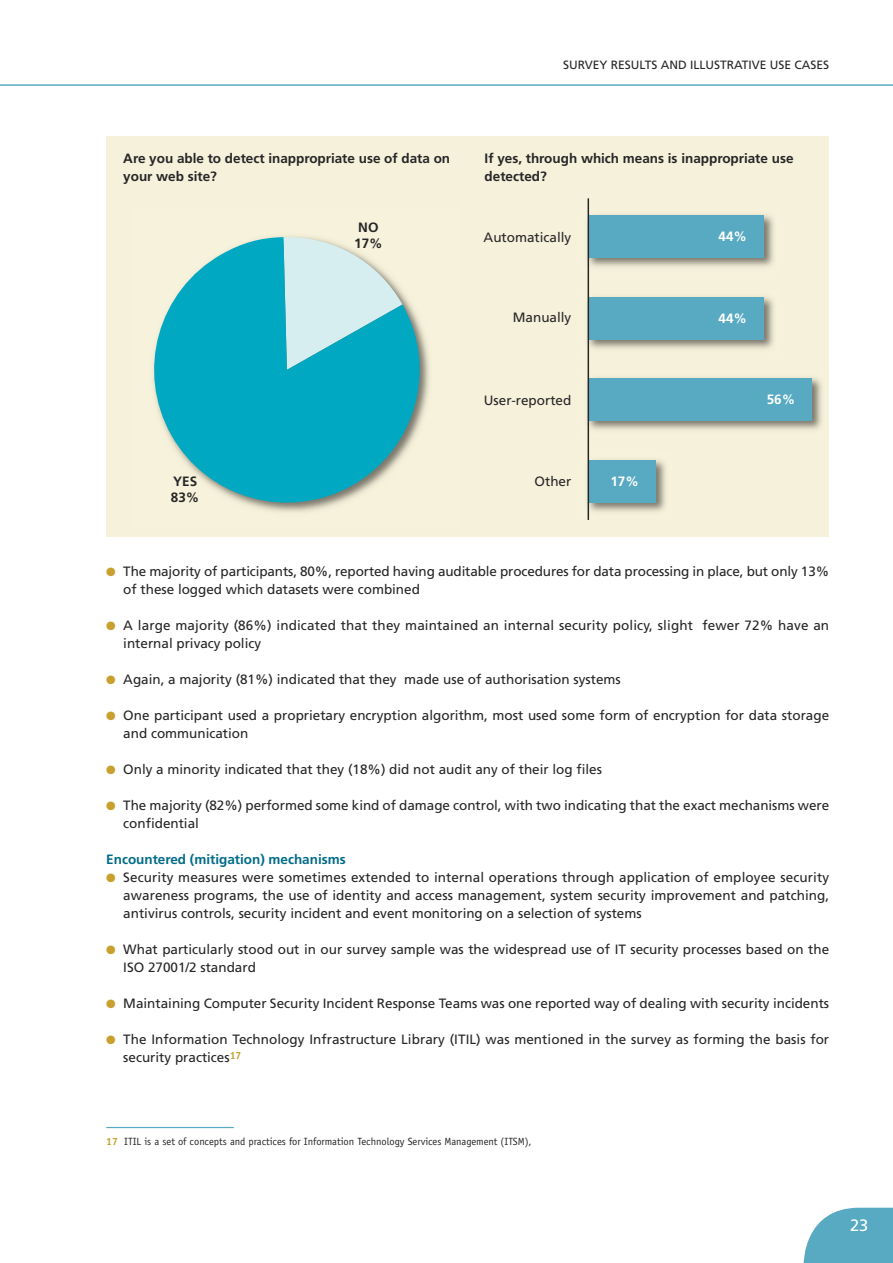
<style>
.page{position:relative;width:893px;height:1263px;background:#fff}
.page>*{position:absolute;margin:0;border:0;box-sizing:border-box;transform-origin:0 0}
.t1{font:16.5px "Frutiger";color:#fff}
.t2{font:13.5px/18px "Frutiger";color:#272627}
.t3{font:700 13.5px/18px "Frutiger";color:#272627}
.t4{font:700 13.5px "Frutiger";color:#006c89}
.t5{font:700 13.5px "Frutiger";color:#fff}
.t6{font:12px "Frutiger";color:#272627}
.t7{font:10.5px "Officina Sans";color:#272627}
.s1{color:#c8a02e}
.s2{font-weight:700;color:#c8a02e}
</style>
<div class="page">
<svg style="left:804px;top:1208px;width:89px;height:55px;background:#6bb4c8"></svg>
<div style="left:106px;top:136px;width:723px;height:401px;background:#f6f1db"></div>
<img style="left:243px;top:236px;width:186px;height:276px">
<svg style="left:154px;top:237px;width:266px;height:266px;fill:#00a8c2"></svg>
<img style="left:587px;top:210px;width:187px;height:63px">
<div style="left:588px;top:215px;width:176px;height:43px;background:#57aac1"></div>
<img style="left:587px;top:291px;width:187px;height:63px">
<div style="left:588px;top:297px;width:176px;height:42px;background:#57aac1"></div>
<img style="left:587px;top:373px;width:235px;height:63px">
<div style="left:588px;top:379px;width:224px;height:42px;background:#57aac1"></div>
<img style="left:587px;top:455px;width:79px;height:63px">
<div style="left:588px;top:460px;width:68px;height:43px;background:#57aac1"></div>
<hr style="left:106px;top:1127px;width:128px;height:1px;background:#57aac1">
<hr style="left:0;top:84px;width:893px;height:2px;background:#57aac1">
<hr style="left:588px;top:198px;width:1px;height:322px;background:#272627">
<p class="t6" style="left:563px;top:60px;width:268px">SURVEY RESULTS AND ILLUSTRATIVE USE CASES</p>
<p class="t3" style="left:123px;top:151px;width:328px">Are you able to detect inappropriate use of data on your web site?</p>
<p class="t3" style="left:485px;top:151px;width:310px">If yes, through which means is inappropriate use detected?</p>
<p class="t3" style="left:354px;top:220px;width:30px;line-height:16.2px;text-align:center">NO<br>17%</p>
<p class="t2" style="left:484px;top:229px;width:89px">Automatically</p>
<p class="t5" style="left:719px;top:231px;width:30px">44%</p>
<p class="t3" style="left:171px;top:474px;width:30px;line-height:16.2px">YES<br>83%</p>
<p class="t2" style="left:513px;top:310px;width:60px">Manually</p>
<p class="t5" style="left:719px;top:313px;width:30px">44%</p>
<p class="t2" style="left:484px;top:393px;width:89px">User-reported</p>
<p class="t5" style="left:767px;top:394px;width:30px">56%</p>
<p class="t2" style="left:535px;top:474px;width:38px">Other</p>
<p class="t5" style="left:610px;top:476px;width:30px">17%</p>
<p class="t2" style="left:123px;top:563px;width:707px;text-indent:-17px"><span class="s1">●</span> The majority of participants, 80%, reported having auditable procedures for data processing in place, but only 13% of these logged which datasets were combined</p>
<p class="t2" style="left:123px;top:617px;width:707px;text-indent:-17px"><span class="s1">●</span> A large majority (86%) indicated that they maintained an internal security policy, slight fewer 72% have an internal privacy policy</p>
<p class="t2" style="left:106px;top:671px;width:516px"><span class="s1">●</span> Again, a majority (81%) indicated that they made use of authorisation systems</p>
<p class="t2" style="left:123px;top:707px;width:707px;text-indent:-17px"><span class="s1">●</span> One participant used a proprietary encryption algorithm, most used some form of encryption for data storage and communication</p>
<p class="t2" style="left:106px;top:761px;width:497px"><span class="s1">●</span> Only a minority indicated that they (18%) did not audit any of their log files</p>
<p class="t2" style="left:123px;top:797px;width:707px;text-indent:-17px"><span class="s1">●</span> The majority (82%) performed some kind of damage control, with two indicating that the exact mechanisms were confidential</p>
<p class="t4" style="left:106px;top:854px;width:241px">Encountered (mitigation) mechanisms</p>
<p class="t2" style="left:123px;top:869px;width:707px;text-align:justify;text-indent:-17px"><span class="s1">●</span> Security measures were sometimes extended to internal operations through application of employee security awareness programs, the use of identity and access management, system security improvement and patching, antivirus controls, security incident and event monitoring on a selection of systems</p>
<p class="t2" style="left:123px;top:941px;width:707px;text-indent:-17px"><span class="s1">●</span> What particularly stood out in our survey sample was the widespread use of IT security processes based on the<br>ISO 27001/2 standard</p>
<p class="t2" style="left:106px;top:995px;width:724px"><span class="s1">●</span> Maintaining Computer Security Incident Response Teams was one reported way of dealing with security incidents</p>
<p class="t2" style="left:123px;top:1031px;width:707px;text-indent:-17px"><span class="s1">●</span> The Information Technology Infrastructure Library (ITIL) was mentioned in the survey as forming the basis for security practices<sup>17</sup></p>
<p class="t7" style="left:106px;top:1138px;width:427px"><span class="s2">17</span> ITIL is a set of concepts and practices for Information Technology Services Management (ITSM),</p>
<p class="t1" style="left:850px;top:1219px;width:20px">23</p>
</div>
